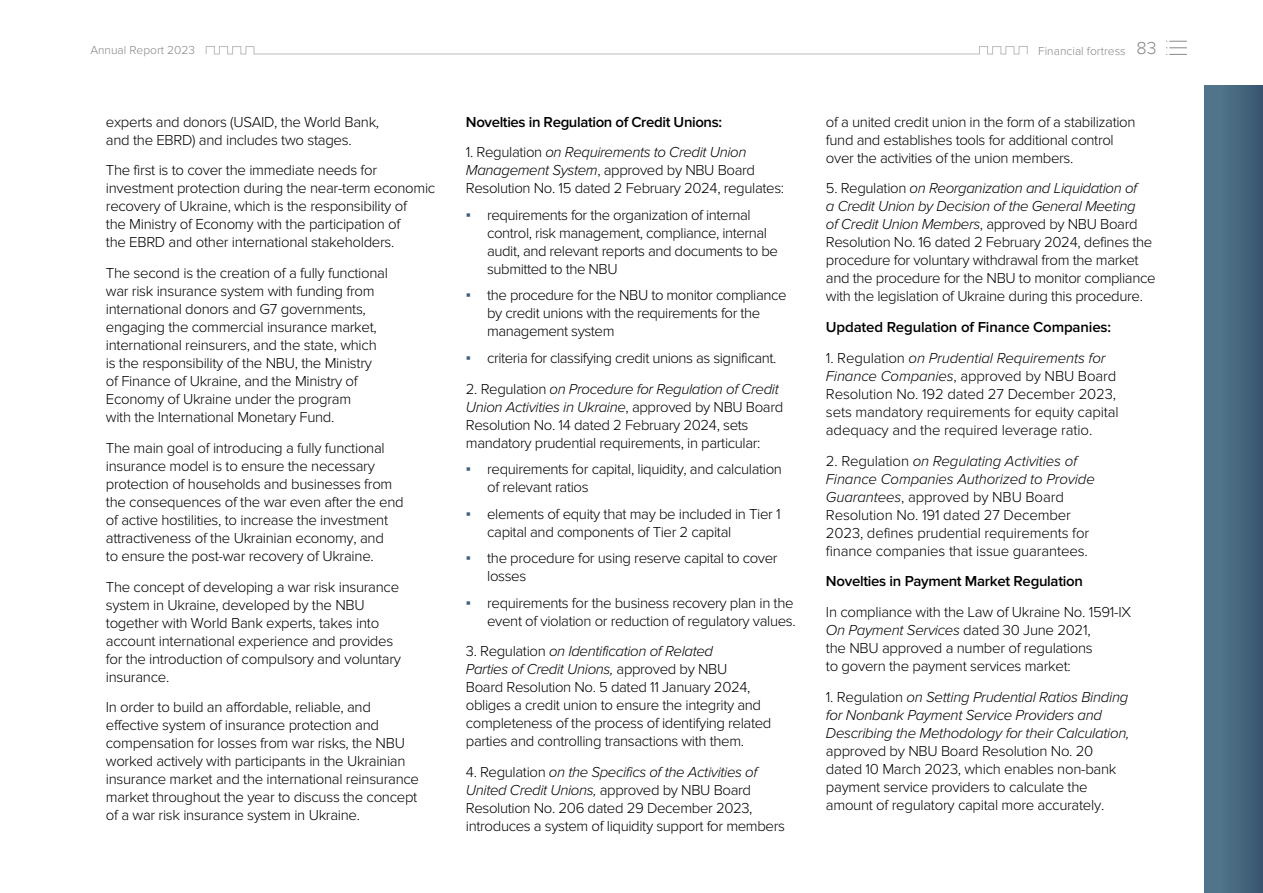
<style>
.page{position:relative;width:1263px;height:893px;background:#fff}
.page>*{position:absolute;margin:0;border:0;box-sizing:border-box;transform-origin:0 0}
.t1{font:300 15px/18px "Proxima Nova";letter-spacing:-.02em;color:#000}
.t2{font:italic 300 15px/18px "Proxima Nova";letter-spacing:-.02em;color:#000}
.t3{font:600 15px "Proxima Nova";letter-spacing:-.02em;color:#000}
.t4{font:300 12px "Proxima Nova";color:#878787}
.s1{font-size:18px}
.s2{font-style:italic}
.s3{font-family:"Arial Narrow";font-weight:400;color:#3c5f82}
.s4{font-style:normal}
</style>
<div class="page">
<svg style="left:1166px;top:54px;width:21px;height:1px"></svg>
<svg style="left:1166px;top:41px;width:21px;height:7px"></svg>
<svg style="left:205px;top:46px;width:823px;height:9px"></svg>
<div style="left:1204px;top:85px;width:59px;height:808px;background:linear-gradient(to right,#557b90,#3a5771)"></div>
<p class="t4" style="left:90px;top:43px;width:106px">Annual Report 2023</p>
<p class="t4" style="left:1038px;top:44px;width:120px">Financial fortress <span class="s1">83</span></p>
<p class="t1" style="left:106px;top:113px;width:275px">experts and donors (USAID, the World Bank, and the EBRD) and includes two stages.</p>
<p class="t1" style="left:106px;top:162px;width:331px">The first is to cover the immediate needs for investment protection during the near-term economic recovery of Ukraine, which is the responsibility of<br>the Ministry of Economy with the participation of<br>the EBRD and other international stakeholders.</p>
<p class="t1" style="left:106px;top:264px;width:284px">The second is the creation of a fully functional war risk insurance system with funding from international donors and G7 governments, engaging the commercial insurance market, international reinsurers, and the state, which is the responsibility of the NBU, the Ministry of Finance of Ukraine, and the Ministry of Economy of Ukraine under the program<br>with the International Monetary Fund.</p>
<p class="t1" style="left:106px;top:439px;width:299px">The main goal of introducing a fully functional insurance model is to ensure the necessary protection of households and businesses from the consequences of the war even after the end of active hostilities, to increase the investment attractiveness of the Ukrainian economy, and<br>to ensure the post-war recovery of Ukraine.</p>
<p class="t1" style="left:106px;top:578px;width:297px">The concept of developing a war risk insurance system in Ukraine, developed by the NBU together with World Bank experts, takes into account international experience and provides for the introduction of compulsory and voluntary insurance.</p>
<p class="t1" style="left:106px;top:699px;width:315px">In order to build an affordable, reliable, and effective system of insurance protection and compensation for losses from war risks, the NBU worked actively with participants in the Ukrainian insurance market and the international reinsurance market throughout the year to discuss the concept of a war risk insurance system in Ukraine.</p>
<p class="t3" style="left:466px;top:113px;width:258px">Novelties in Regulation of Credit Unions:</p>
<p class="t1" style="left:466px;top:144px;width:320px">1. Regulation <span class="s2">on Requirements to Credit Union<br>Management System</span>, approved by NBU Board<br>Resolution No. 15 dated 2 February 2024, regulates:</p>
<p class="t1" style="left:487px;top:206px;width:292px;text-indent:-21px"><span class="s3">▪</span> requirements for the organization of internal control, risk management, compliance, internal audit, and relevant reports and documents to be submitted to the NBU</p>
<p class="t1" style="left:487px;top:287px;width:301px;text-indent:-21px"><span class="s3">▪</span> the procedure for the NBU to monitor compliance by credit unions with the requirements for the management system</p>
<p class="t1" style="left:466px;top:349px;width:312px"><span class="s3">▪</span> criteria for classifying credit unions as significant.</p>
<p class="t1" style="left:466px;top:380px;width:319px">2. Regulation <span class="s2">on Procedure for Regulation of Credit Union Activities in Ukraine</span>, approved by NBU Board Resolution No. 14 dated 2 February 2024, sets mandatory prudential requirements, in particular:</p>
<p class="t1" style="left:487px;top:460px;width:296px;text-indent:-21px"><span class="s3">▪</span> requirements for capital, liquidity, and calculation of relevant ratios</p>
<p class="t1" style="left:487px;top:505px;width:295px;text-indent:-21px"><span class="s3">▪</span> elements of equity that may be included in Tier 1 capital and components of Tier 2 capital</p>
<p class="t1" style="left:487px;top:549px;width:292px;text-indent:-21px"><span class="s3">▪</span> the procedure for using reserve capital to cover losses</p>
<p class="t1" style="left:466px;top:594px;width:331px;text-align:right"><span class="s3">▪</span> requirements for the business recovery plan in the event of violation or reduction of regulatory values.</p>
<p class="t1" style="left:466px;top:643px;width:307px">3. Regulation <span class="s2">on Identification of Related<br>Parties of Credit Unions,</span> approved by NBU<br>Board Resolution No. 5 dated 11 January 2024, obliges a credit union to ensure the integrity and completeness of the process of identifying related parties and controlling transactions with them.</p>
<p class="t1" style="left:466px;top:763px;width:321px">4. Regulation <span class="s2">on the Specifics of the Activities of United Credit Unions,</span> approved by NBU Board Resolution No. 206 dated 29 December 2023, introduces a system of liquidity support for members</p>
<p class="t1" style="left:826px;top:113px;width:311px">of a united credit union in the form of a stabilization fund and establishes tools for additional control over the activities of the union members.</p>
<p class="t1" style="left:826px;top:180px;width:331px">5. Regulation <span class="s2">on Reorganization and Liquidation of<br>a Credit Union by Decision of the General Meeting<br>of Credit Union Members</span>, approved by NBU Board Resolution No. 16 dated 2 February 2024, defines the procedure for voluntary withdrawal from the market and the procedure for the NBU to monitor compliance with the legislation of Ukraine during this procedure.</p>
<p class="t3" style="left:826px;top:318px;width:287px">Updated Regulation of Finance Companies:</p>
<p class="t1" style="left:826px;top:349px;width:294px">1. Regulation <span class="s2">on Prudential Requirements for Finance Companies</span>, approved by NBU Board Resolution No. 192 dated 27 December 2023, sets mandatory requirements for equity capital adequacy and the required leverage ratio.</p>
<p class="t1" style="left:826px;top:452px;width:270px">2. Regulation <span class="s2">on Regulating Activities of Finance Companies Authorized to Provide Guarantees</span>, approved by NBU Board Resolution No. 191 dated 27 December 2023, defines prudential requirements for finance companies that issue guarantees.</p>
<p class="t3" style="left:826px;top:573px;width:258px">Novelties in Payment Market Regulation</p>
<p class="t1" style="left:826px;top:603px;width:307px">In compliance with the Law of Ukraine No. 1591-ІХ <span class="s2">On Payment Services</span> dated 30 June 2021,<br>the NBU approved a number of regulations<br>to govern the payment services market:</p>
<p class="t2" style="left:826px;top:688px;width:305px"><span class="s4">1. Regulation</span> on Setting Prudential Ratios Binding for Nonbank Payment Service Providers and<br>Describing the Methodology for their Calculation,</p>
<p class="t1" style="left:826px;top:742px;width:292px">approved by NBU Board Resolution No. 20 dated 10 March 2023, which enables non-bank payment service providers to calculate the amount of regulatory capital more accurately.</p>
</div>
